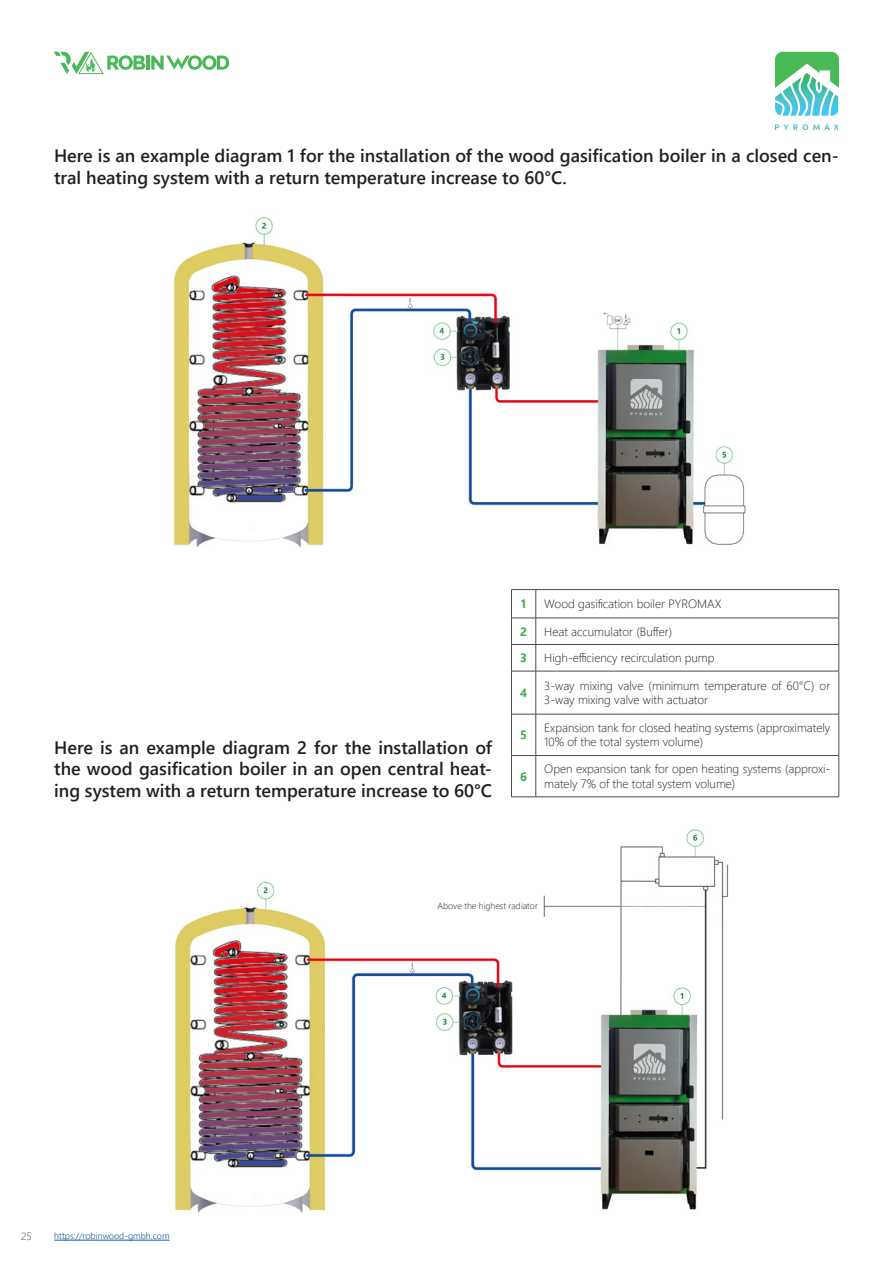
<style>
.page{position:relative;width:893px;height:1263px;background:#fff}
.page>*{position:absolute;margin:0;border:0;box-sizing:border-box;transform-origin:0 0}
.t1{font:600 18px/21.6px "Segoe UI";color:#231f20}
.intestazione_sx{font:300 12px/14.4px "Segoe UI";color:#231f20}
.intestazione_sx-2{font:700 12px "Segoe UI";color:#40ae49}
.t2{font:300 10.5px "Segoe UI";color:#3e3e3f}
.t3{font:300 9px "Segoe UI";color:#175d9e}
.t4{font:300 9px "Segoe UI";color:#231f20}
</style>
<div class="page">
<hr style="left:146px;top:56px;width:3px;height:14px;background:#49b857">
<svg style="left:151px;top:55px;width:78px;height:15px"></svg>
<svg style="left:54px;top:52px;width:91px;height:22px"></svg>
<svg style="left:775px;top:52px;width:64px;height:64px"></svg>
<svg style="left:775px;top:124px;width:63px;height:6px"></svg>
<hr style="left:54px;top:1240px;width:116px;height:1px;background:#175d9e">
<svg style="left:512px;top:590px;width:327px;height:207px"></svg>
<hr style="left:536px;top:589px;width:303px;height:1px;background:#4b4c4d">
<hr style="left:536px;top:618px;width:303px;height:1px;background:#4b4c4d">
<hr style="left:536px;top:644px;width:303px;height:1px;background:#4b4c4d">
<hr style="left:511px;top:671px;width:1px;height:43px;background:#4b4c4d">
<hr style="left:536px;top:671px;width:303px;height:1px;background:#4b4c4d">
<svg style="left:512px;top:714px;width:23px;height:1px"></svg>
<hr style="left:511px;top:714px;width:1px;height:41px;background:#4b4c4d">
<hr style="left:536px;top:714px;width:303px;height:1px;background:#4b4c4d">
<svg style="left:511px;top:755px;width:25px;height:1px"></svg>
<hr style="left:511px;top:756px;width:1px;height:41px;background:#4b4c4d">
<hr style="left:536px;top:755px;width:303px;height:1px;background:#4b4c4d">
<svg style="left:511px;top:797px;width:25px;height:1px"></svg>
<hr style="left:536px;top:797px;width:303px;height:1px;background:#4b4c4d">
<svg style="left:511px;top:589px;width:25px;height:83px"></svg>
<svg style="left:839px;top:590px;width:1px;height:81px"></svg>
<hr style="left:535px;top:671px;width:1px;height:43px;background:#4b4c4d">
<hr style="left:839px;top:671px;width:1px;height:43px;background:#4b4c4d">
<hr style="left:535px;top:714px;width:1px;height:41px;background:#4b4c4d">
<hr style="left:839px;top:714px;width:1px;height:41px;background:#4b4c4d">
<hr style="left:535px;top:756px;width:1px;height:41px;background:#4b4c4d">
<hr style="left:839px;top:756px;width:1px;height:41px;background:#4b4c4d">
<img style="left:175px;top:829px;width:554px;height:384px">
<img style="left:173px;top:217px;width:573px;height:331px">
<div style="left:437px;top:892px;width:104px;height:34px;background:#fff"></div>
<p class="t1" style="left:54px;top:144px;width:786px">Here is an example diagram 1 for the installation of the wood gasification boiler in a closed cen&shy;tral heating system with a return temperature increase to 60°C.</p>
<p class="t1" style="left:54px;top:735px;width:439px;text-align:justify">Here is an example diagram 2 for the installation of the wood gasification boiler in an open central heat&shy;ing system with a return temperature increase to 60°C</p>
<p class="intestazione_sx-2" style="left:520px;top:592px;width:8px">1</p>
<p class="intestazione_sx" style="left:544px;top:595px;width:179px">Wood gasification boiler PYROMAX</p>
<p class="intestazione_sx-2" style="left:520px;top:620px;width:8px">2</p>
<p class="intestazione_sx" style="left:544px;top:623px;width:129px">Heat accumulator (Buffer)</p>
<p class="intestazione_sx-2" style="left:520px;top:647px;width:8px">3</p>
<p class="intestazione_sx" style="left:544px;top:649px;width:172px">High-efficiency recirculation pump</p>
<p class="intestazione_sx-2" style="left:520px;top:681px;width:8px">4</p>
<p class="intestazione_sx" style="left:544px;top:677px;width:288px">3-way mixing valve (minimum temperature of 60°C) or<br>3-way mixing valve with actuator</p>
<p class="intestazione_sx-2" style="left:520px;top:724px;width:8px">5</p>
<p class="intestazione_sx" style="left:544px;top:719px;width:288px">Expansion tank for closed heating systems (approximately<br>10% of the total system volume)</p>
<p class="intestazione_sx-2" style="left:520px;top:765px;width:8px">6</p>
<p class="intestazione_sx" style="left:544px;top:761px;width:288px">Open expansion tank for open heating systems (approxi&shy;mately 7% of the total system volume)</p>
<p class="t2" style="left:21px;top:1227px;width:12px">25</p>
<p class="t3" style="left:54px;top:1228px;width:117px">https://robinwood-gmbh.com</p>
<p class="t4" style="left:437px;top:897px;width:102px">Above the highest radiator</p>
</div>
